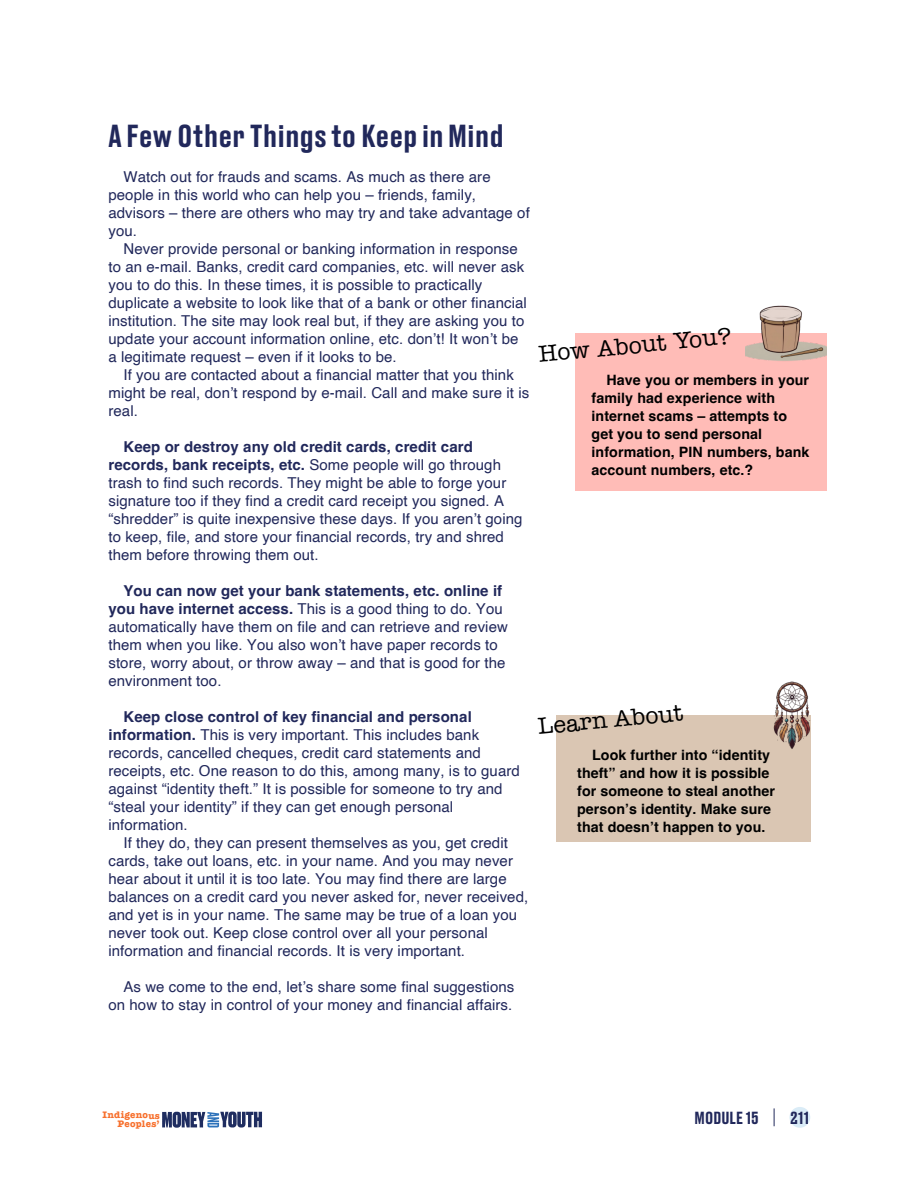
<style>
.page{position:relative;width:918px;height:1188px;background:#fff}
.page>*{position:absolute;margin:0;border:0;box-sizing:border-box;transform-origin:0 0}
.t1{font:500 30px "Druk Text Trial";letter-spacing:.02em;color:#21285b}
.t2{font:24px "American Typewriter";color:#000}
.t3{font:500 16.5px "Druk Text Trial";letter-spacing:.005em;color:#21285b}
.t4{font:15px/18px "Helvetica";letter-spacing:.005em;color:#21285b}
.t5{font:700 14.25px/18px "Helvetica";letter-spacing:.005em;color:#000}
.t6{font:700 9.75px/8.2px "American Typewriter";letter-spacing:.02em;color:#f7702d;text-align:right}
.s1{font-weight:700}
</style>
<div class="page">
<div style="left:556px;top:716px;width:254px;height:126px;background:#dac6b3"></div>
<div style="left:575px;top:334px;width:251px;height:157px;background:#ffbcb7"></div>
<div style="left:789px;top:1107px;width:21px;height:21px;background:#daecf7;border-radius:50%"></div>
<svg style="left:774px;top:1108px;width:1px;height:18px"></svg>
<img style="left:745px;top:305px;width:81px;height:56px">
<img style="left:758px;top:681px;width:53px;height:69px">
<svg style="left:162px;top:1112px;width:100px;height:16px"></svg>
<h1 class="t1" style="left:108px;top:123px;width:397px">A Few Other Things to Keep in Mind</h1>
<p class="t4" style="left:108px;top:168px;width:423px;text-indent:15px">Watch out for frauds and scams. As much as there are people in this world who can help you – friends, family, advisors – there are others who may try and take advantage of you.</p>
<p class="t4" style="left:108px;top:240px;width:420px;text-indent:15px">Never provide personal or banking information in response to an e-mail. Banks, credit card companies, etc. will never ask you to do this. In these times, it is possible to practically duplicate a website to look like that of a bank or other financial institution. The site may look real but, if they are asking you to update your account information online, etc. don’t! It won’t be a legitimate request – even if it looks to be.</p>
<p class="t4" style="left:108px;top:366px;width:422px;text-indent:15px">If you are contacted about a financial matter that you think might be real, don’t respond by e-mail. Call and make sure it is real.</p>
<p class="t4" style="left:108px;top:438px;width:416px;text-indent:15px"><span class="s1">Keep or destroy any old credit cards, credit card records, bank receipts, etc.</span> Some people will go through trash to find such records. They might be able to forge your signature too if they find a credit card receipt you signed. A “shredder” is quite inexpensive these days. If you aren’t going to keep, file, and store your financial records, try and shred them before throwing them out.</p>
<p class="t4" style="left:108px;top:582px;width:401px;text-indent:15px"><span class="s1">You can now get your bank statements, etc. online if you have internet access.</span> This is a good thing to do. You automatically have them on file and can retrieve and review them when you like. You also won’t have paper records to store, worry about, or throw away – and that is good for the environment too.</p>
<p class="t4" style="left:108px;top:708px;width:413px;text-indent:15px"><span class="s1">Keep close control of key financial and personal information.</span> This is very important. This includes bank records, cancelled cheques, credit card statements and receipts, etc. One reason to do this, among many, is to guard against “identity theft.” It is possible for someone to try and “steal your identity” if they can get enough personal information.</p>
<p class="t4" style="left:108px;top:834px;width:421px;text-indent:15px">If they do, they can present themselves as you, get credit cards, take out loans, etc. in your name. And you may never hear about it until it is too late. You may find there are large balances on a credit card you never asked for, never received, and yet is in your name. The same may be true of a loan you never took out. Keep close control over all your personal information and financial records. It is very important.</p>
<p class="t4" style="left:108px;top:978px;width:407px;text-align:right">As we come to the end, let’s share some final suggestions on how to stay in control of your money and financial affairs.</p>
<h2 class="t2" style="left:538px;top:345px;width:195px;rotate:-5deg">How About You?</h2>
<p class="t5" style="left:592px;top:371px;width:219px;text-indent:15px">Have you or members in your family had experience with internet scams – attempts to get you to send personal information, PIN numbers, bank account numbers, etc.?</p>
<h2 class="t2" style="left:537px;top:717px;width:147px;rotate:-5deg">Learn About</h2>
<p class="t5" style="left:577px;top:747px;width:199px;text-indent:15px">Look further into “identity theft” and how it is possible for someone to steal another person’s identity. Make sure that doesn’t happen to you.</p>
<p class="t6" style="left:103px;top:1112px;width:59px">Indigenous<br>Peoples’</p>
<p class="t3" style="left:695px;top:1111px;width:66px">MODULE 15</p>
<p class="t3" style="left:790px;top:1111px;width:21px">211</p>
</div>
